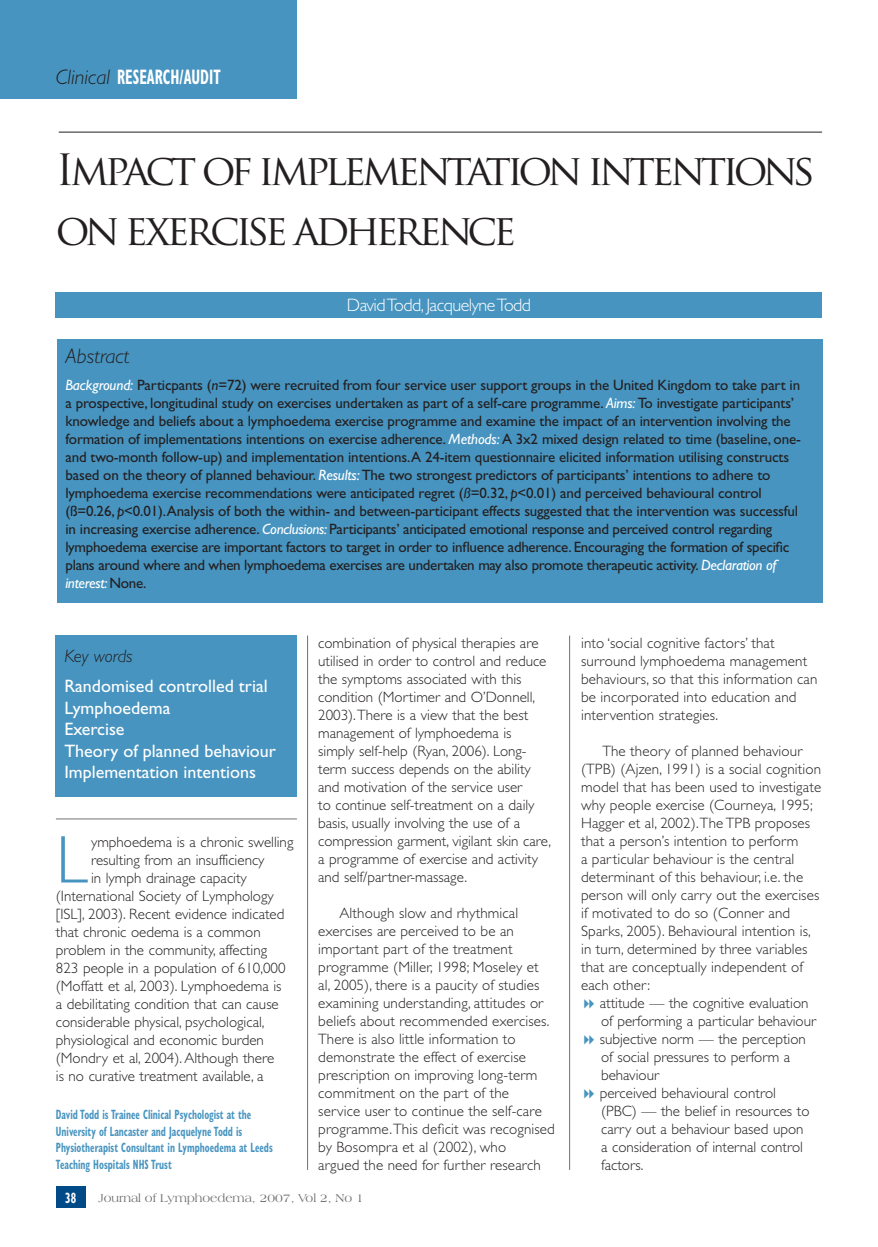
<style>
.page{position:relative;width:878px;height:1247px;background:#fff}
.page>*{position:absolute;margin:0;border:0;box-sizing:border-box;transform-origin:0 0}
.t1{font:300 67.8px "Gill Sans";color:#4794c0}
.t2{font:42px/60px "Trajan Pro";letter-spacing:-.1em;color:#231f20}
.t3{font:700 condensed 21px "Gill Sans";color:#fff;scale:.7 1}
.t4{font:italic 300 21px "Gill Sans";color:#231f20}
.t5{font:18px/21.6px "Gill Sans";color:#fff}
.t6{font:300 18px "Gill Sans";letter-spacing:-.03em;color:#fff}
.t7{font:italic 300 18px "Gill Sans";color:#231f20}
.t8{font:300 15px/18px "Gill Sans";color:#231f20}
.t9{font:15px/18px "Gill Sans";letter-spacing:-.01em;color:#231f20}
.t10{font:700 condensed 15px "Gill Sans";color:#fff;scale:.7 1}
.t11{font:700 condensed 13.5px/16.5px "Gill Sans";color:#4794c0;scale:.7 1}
.t12{font:12px "Americana BT";color:#727172}
.s1{font-weight:300;font-style:italic;font-stretch:normal;color:#231f20}
.s2{font-style:italic;color:#fff}
.s3{font-style:italic}
</style>
<div class="page">
<hr style="left:307px;top:636px;width:1px;height:534px;background:#727172">
<hr style="left:569px;top:636px;width:1px;height:534px;background:#727172">
<hr style="left:56px;top:819px;width:241px;height:1px;background:#727172">
<div style="left:57px;top:339px;width:764px;height:264px;background:#4794c0"></div>
<div style="left:56px;top:292px;width:765px;height:26px;background:#4794c0"></div>
<div style="left:56px;top:636px;width:241px;height:161px;background:#4794c0"></div>
<hr style="left:59px;top:132px;width:762px;height:1px;background:#231f20">
<div style="left:0;top:0;width:296px;height:98px;background:#4794c0"></div>
<div style="left:56px;top:1187px;width:30px;height:21px;background:#004b87"></div>
<h3 class="t3" style="left:56px;top:65px;width:237px"><span class="s1">Clinical</span> RESEARCH/AUDIT</h3>
<h2 class="t2" style="left:56px;top:140px;width:760px">Impact of implementation intentions on exercise adherence</h2>
<p class="t6" style="left:346px;top:295px;width:186px">David Todd, Jacquelyne Todd</p>
<h3 class="t4" style="left:65px;top:345px;width:65px">Abstract</h3>
<p class="t9" style="left:65px;top:376px;width:736px"><span class="s2">Background:</span> Particpants (<span class="s3">n</span>=72) were recruited from four service user support groups in the United Kingdom to take part in a prospective, longitudinal study on exercises undertaken as part of a self-care programme. <span class="s2">Aims:</span> To investigate participants’ knowledge and beliefs about a lymphoedema exercise programme and examine the impact of an intervention involving the formation of implementations intentions on exercise adherence. <span class="s2">Methods:</span> A 3x2 mixed design related to time (baseline, one&shy;and two-month follow-up) and implementation intentions.A 24-item questionnaire elicited information utilising constructs based on the theory of planned behaviour. <span class="s2">Results:</span>The two strongest predictors of participants’ intentions to adhere to lymphoedema exercise recommendations were anticipated regret (<span class="s3">ß</span>=0.32, <span class="s3">p</span>&lt;0.01) and perceived behavioural control (ß=0.26, <span class="s3">p</span>&lt;0.01).Analysis of both the within- and between-participant effects suggested that the intervention was successful in increasing exercise adherence. <span class="s2">Conclusions:</span> Participants’ anticipated emotional response and perceived control regarding lymphoedema exercise are important factors to target in order to influence adherence. Encouraging the formation of specific plans around where and when lymphoedema exercises are undertaken may also promote therapeutic activity. <span class="s2">Declaration of interest:</span> None.</p>
<p class="t7" style="left:64px;top:646px;width:70px">Key words</p>
<p class="t5" style="left:64px;top:675px;width:213px">Randomised controlled trial<br>Lymphoedema<br>Exercise<br>Theory of planned behaviour<br>Implementation intentions</p>
<h1 class="t1" style="left:56px;top:822px;width:33px">L</h1>
<p class="t8" style="left:91px;top:833px;width:204px">ymphoedema is a chronic swelling</p>
<p class="t8" style="left:91px;top:851px;width:175px">resulting from an insufficiency</p>
<p class="t8" style="left:91px;top:869px;width:157px">in lymph drainage capacity</p>
<p class="t8" style="left:56px;top:887px;width:219px">(International Society of Lymphology</p>
<p class="t8" style="left:56px;top:905px;width:230px">[ISL], 2003). Recent evidence indicated</p>
<p class="t8" style="left:56px;top:923px;width:206px">that chronic oedema is a common</p>
<p class="t8" style="left:56px;top:941px;width:212px">problem in the community, affecting</p>
<p class="t8" style="left:56px;top:959px;width:231px">823 people in a population of 610,000</p>
<p class="t8" style="left:56px;top:977px;width:227px">(Moffatt et al, 2003). Lymphoedema is</p>
<p class="t8" style="left:56px;top:995px;width:224px">a debilitating condition that can cause</p>
<p class="t8" style="left:56px;top:1013px;width:210px">considerable physical, psychological,</p>
<p class="t8" style="left:56px;top:1031px;width:209px">physiological and economic burden</p>
<p class="t8" style="left:56px;top:1049px;width:220px">(Mondry et al, 2004). Although there</p>
<p class="t8" style="left:56px;top:1067px;width:209px">is no curative treatment available, a</p>
<p class="t11" style="left:56px;top:1106px;width:311px">David Todd is Trainee Clinical Psychologist at the University of Lancaster and Jacquelyne Todd is Physiotherapist Consultant in Lymphoedema at Leeds Teaching Hospitals NHS Trust</p>
<p class="t8" style="left:318px;top:634px;width:234px">combination of physical therapies are utilised in order to control and reduce the symptoms associated with this condition (Mortimer and O’Donnell, 2003). There is a view that the best management of lymphoedema is simply self-help (Ryan, 2006). Long&shy;term success depends on the ability and motivation of the service user<br>to continue self-treatment on a daily basis, usually involving the use of a compression garment, vigilant skin care, a programme of exercise and activity and self/partner-massage.</p>
<p class="t8" style="left:318px;top:904px;width:238px;text-indent:21px">Although slow and rhythmical exercises are perceived to be an important part of the treatment programme (Miller, 1998; Moseley et<br>al, 2005), there is a paucity of studies examining understanding, attitudes or beliefs about recommended exercises.<br>There is also little information to demonstrate the effect of exercise prescription on improving long-term commitment on the part of the service user to continue the self-care programme. This deficit was recognised by Bosompra et al (2002), who<br>argued the need for further research</p>
<p class="t10" style="left:65px;top:1189px;width:17px">38</p>
<p class="t12" style="left:98px;top:1191px;width:267px">Journal of Lymphoedema, 2007, Vol 2, No 1</p>
<p class="t8" style="left:580px;top:634px;width:238px">into ‘social cognitive factors’ that surround lymphoedema management behaviours, so that this information can be incorporated into education and intervention strategies.</p>
<p class="t8" style="left:580px;top:742px;width:241px;text-indent:21px">The theory of planned behaviour (TPB) (Ajzen, 1991) is a social cognition model that has been used to investigate why people exercise (Courneya, 1995; Hagger et al, 2002). The TPB proposes that a person’s intention to perform<br>a particular behaviour is the central determinant of this behaviour, i.e. the person will only carry out the exercises if motivated to do so (Conner and Sparks, 2005). Behavioural intention is, in turn, determined by three variables that are conceptually independent of each other:</p>
<p class="t8" style="left:599px;top:994px;width:218px">attitude — the cognitive evaluation of performing a particular behaviour subjective norm — the perception of social pressures to perform a behaviour<br>perceived behavioural control<br>(PBC) — the belief in resources to carry out a behaviour based upon<br>a consideration of internal control factors.</p>
</div>
